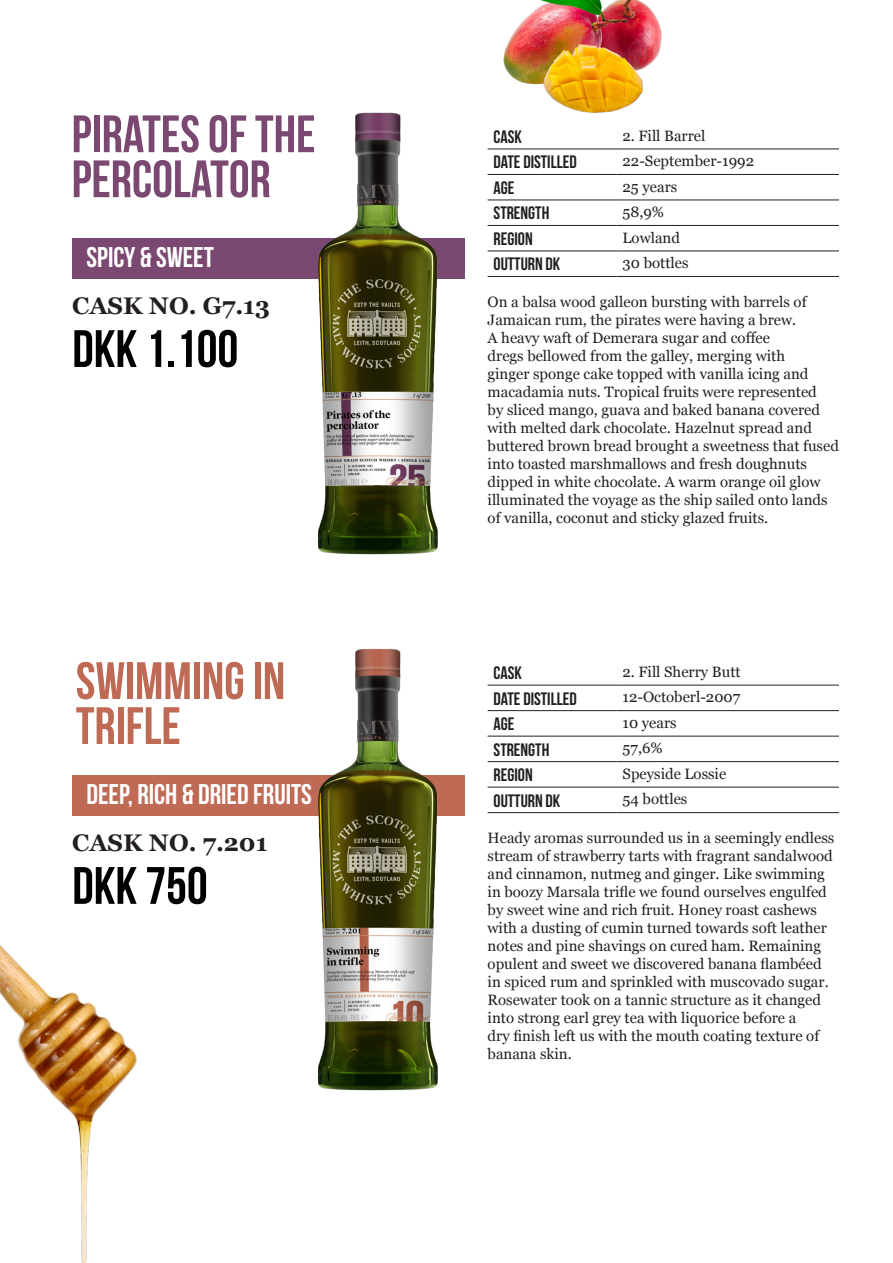
<style>
.page{position:relative;width:893px;height:1263px;background:#fff}
.page>*{position:absolute;margin:0;border:0;box-sizing:border-box;transform-origin:0 0}
.t1{font:700 52.5px/45px "Bebas Neue";color:#7a4871}
.t2{font:700 52.5px/45px "Bebas Neue";color:#bf6a54}
.t3{font:700 52.5px "Bebas Neue";color:#000001}
.t4{font:700 28.5px "Bebas Neue";color:#fff}
.t5{font:700 24px "Georgia";color:#231f20}
.t6{font:700 18px "Bebas Neue";color:#231f20}
.t7{font:15px/18px "Georgia";color:#231f20}
</style>
<div class="page">
<div style="left:72px;top:238px;width:393px;height:41px;background:#7a4871"></div>
<div style="left:72px;top:775px;width:393px;height:40px;background:#bf6a54"></div>
<img style="left:318px;top:112px;width:120px;height:443px">
<img style="left:313px;top:648px;width:127px;height:443px">
<hr style="left:488px;top:149px;width:129px;height:1px;background:#231f20">
<hr style="left:617px;top:149px;width:222px;height:1px;background:#231f20">
<hr style="left:488px;top:174px;width:129px;height:1px;background:#231f20">
<hr style="left:617px;top:174px;width:222px;height:1px;background:#231f20">
<hr style="left:488px;top:200px;width:129px;height:1px;background:#231f20">
<hr style="left:617px;top:200px;width:222px;height:1px;background:#231f20">
<hr style="left:488px;top:225px;width:129px;height:1px;background:#231f20">
<hr style="left:617px;top:225px;width:222px;height:1px;background:#231f20">
<hr style="left:488px;top:251px;width:129px;height:1px;background:#231f20">
<hr style="left:617px;top:251px;width:222px;height:1px;background:#231f20">
<hr style="left:488px;top:276px;width:129px;height:1px;background:#231f20">
<hr style="left:617px;top:276px;width:222px;height:1px;background:#231f20">
<hr style="left:488px;top:685px;width:129px;height:1px;background:#231f20">
<hr style="left:617px;top:685px;width:222px;height:1px;background:#231f20">
<hr style="left:488px;top:710px;width:129px;height:1px;background:#231f20">
<hr style="left:617px;top:710px;width:222px;height:1px;background:#231f20">
<hr style="left:488px;top:736px;width:129px;height:1px;background:#231f20">
<hr style="left:617px;top:736px;width:222px;height:1px;background:#231f20">
<hr style="left:488px;top:761px;width:129px;height:1px;background:#231f20">
<hr style="left:617px;top:761px;width:222px;height:1px;background:#231f20">
<hr style="left:488px;top:787px;width:129px;height:1px;background:#231f20">
<hr style="left:617px;top:787px;width:222px;height:1px;background:#231f20">
<hr style="left:488px;top:812px;width:129px;height:1px;background:#231f20">
<hr style="left:617px;top:812px;width:222px;height:1px;background:#231f20">
<img style="left:0;top:945px;width:137px;height:318px">
<img style="left:503px;top:0;width:159px;height:113px">
<p class="t1" style="left:72px;top:111px;width:245px">PIRATES OF THE<br>PERCOLATOR</p>
<p class="t4" style="left:86px;top:242px;width:129px">SPICY &amp; SWEET</p>
<p class="t5" style="left:72px;top:287px;width:199px">CASK NO. G7.13</p>
<p class="t3" style="left:72px;top:320px;width:167px">DKK 1.100</p>
<p class="t2" style="left:76px;top:658px;width:211px">SWIMMING IN<br>TRIFLE</p>
<p class="t4" style="left:86px;top:779px;width:227px">DEEP, RICH &amp; DRIED FRUITS</p>
<p class="t5" style="left:72px;top:824px;width:197px">CASK NO. 7.201</p>
<p class="t3" style="left:72px;top:857px;width:137px">DKK 750</p>
<p class="t6" style="left:494px;top:127px;width:30px">CASK</p>
<p class="t7" style="left:623px;top:126px;width:84px">2. Fill Barrel</p>
<p class="t6" style="left:494px;top:152px;width:85px">DATE DISTILLED</p>
<p class="t7" style="left:623px;top:151px;width:133px">22-September-1992</p>
<p class="t6" style="left:494px;top:178px;width:22px">AGE</p>
<p class="t7" style="left:623px;top:177px;width:56px">25 years</p>
<p class="t6" style="left:494px;top:203px;width:57px">STRENGTH</p>
<p class="t7" style="left:623px;top:202px;width:43px">58,9%</p>
<p class="t6" style="left:494px;top:229px;width:41px">REGION</p>
<p class="t7" style="left:623px;top:228px;width:59px">Lowland</p>
<p class="t6" style="left:494px;top:254px;width:68px">OUTTURN DK</p>
<p class="t7" style="left:623px;top:253px;width:67px">30 bottles</p>
<p class="t7" style="left:488px;top:292px;width:353px">On a balsa wood galleon bursting with barrels of Jamaican rum, the pirates were having a brew.<br>A heavy waft of Demerara sugar and coffee<br>dregs bellowed from the galley, merging with<br>ginger sponge cake topped with vanilla icing and macadamia nuts. Tropical fruits were represented<br>by sliced mango, guava and baked banana covered with melted dark chocolate. Hazelnut spread and buttered brown bread brought a sweetness that fused into toasted marshmallows and fresh doughnuts dipped in white chocolate. A warm orange oil glow illuminated the voyage as the ship sailed onto lands of vanilla, coconut and sticky glazed fruits.</p>
<p class="t6" style="left:494px;top:663px;width:30px">CASK</p>
<p class="t7" style="left:623px;top:662px;width:120px">2. Fill Sherry Butt</p>
<p class="t6" style="left:494px;top:688px;width:85px">DATE DISTILLED</p>
<p class="t7" style="left:623px;top:688px;width:119px">12-Octoberl-2007</p>
<p class="t6" style="left:494px;top:714px;width:22px">AGE</p>
<p class="t7" style="left:623px;top:713px;width:56px">10 years</p>
<p class="t6" style="left:494px;top:739px;width:57px">STRENGTH</p>
<p class="t7" style="left:623px;top:739px;width:42px">57,6%</p>
<p class="t6" style="left:494px;top:765px;width:41px">REGION</p>
<p class="t7" style="left:623px;top:764px;width:105px">Speyside Lossie</p>
<p class="t6" style="left:494px;top:790px;width:68px">OUTTURN DK</p>
<p class="t7" style="left:623px;top:790px;width:66px">54 bottles</p>
<p class="t7" style="left:488px;top:828px;width:348px">Heady aromas surrounded us in a seemingly endless stream of strawberry tarts with fragrant sandalwood and cinnamon, nutmeg and ginger. Like swimming in boozy Marsala trifle we found ourselves engulfed by sweet wine and rich fruit. Honey roast cashews with a dusting of cumin turned towards soft leather notes and pine shavings on cured ham. Remaining opulent and sweet we discovered banana flambéed in spiced rum and sprinkled with muscovado sugar.<br>Rosewater took on a tannic structure as it changed into strong earl grey tea with liquorice before a<br>dry finish left us with the mouth coating texture of banana skin.</p>
</div>
